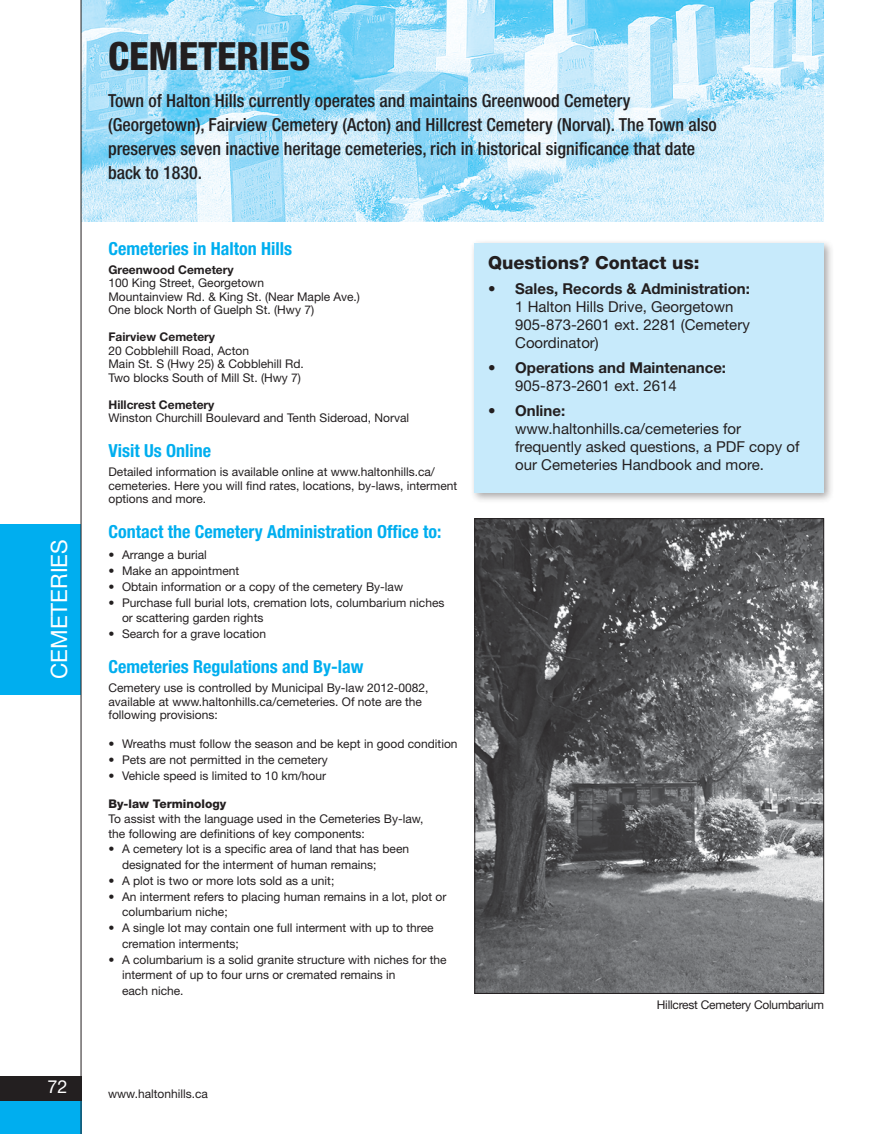
<style>
.page{position:relative;width:878px;height:1134px;background:#fff}
.page>*{position:absolute;margin:0;border:0;box-sizing:border-box;transform-origin:0 0}
.L_-_Page_Title_-_Lef{font:800 condensed 39px "Helvetica Neue LT Std";color:#231f20}
.t1{font:22.5px "Helvetica Neue LT Std";color:#fff}
.L_-_Description_-_Le{font:500 condensed 18px/24px "Helvetica Neue LT Std";color:#231f20}
.P_-_Heading__roomy{font:700 condensed 18px "Helvetica Neue LT Std";color:#00aeef}
.C1_-_Bold_Title{font:800 18px "Helvetica Neue LT Std";color:#231f20}
.t2{font:18px "Helvetica Neue LT Std";color:#fff}
.t3{font:15px/18px "Helvetica Neue LT Std";color:#231f20}
.t4{font:700 15px/18px "Helvetica Neue LT Std";color:#231f20}
.P_-_Body{font:12px/15.8px "Helvetica Neue LT Std";color:#231f20}
.P_-_Body_10{font:12px/15px "Helvetica Neue LT Std";color:#231f20}
.P_-_Body-2{font:700 12px "Helvetica Neue LT Std";color:#231f20}
.P_-_Heading__roomy-2{font:12px "Helvetica Neue LT Std";letter-spacing:-.02em;color:#231f20}
.P_-_Body_Bold{font:800 12px "Helvetica Neue LT Std";color:#231f20}
.s1{font-weight:700}
.s2{font-weight:400}
</style>
<div class="page">
<div style="left:0;top:524px;width:81px;height:171px;background:#00aeef"></div>
<img style="left:82px;top:0;width:742px;height:222px">
<div style="left:106px;top:39px;width:617px;height:147px;background:#6dcff6;opacity:.3"></div>
<div style="left:470px;top:238px;width:364px;height:265px;background:#231f20;opacity:.4"></div>
<div style="left:474px;top:243px;width:350px;height:249px;background:#c7eafb"></div>
<img style="left:476px;top:521px;width:345px;height:471px">
<div style="left:0;top:1076px;width:81px;height:27px;background:#231f20"></div>
<div style="left:0;top:1102px;width:81px;height:32px;background:#00aeef"></div>
<hr style="left:81px;top:0;width:1px;height:1134px;background:#231f20">
<h2 class="t1" style="left:46px;top:679px;width:141px;rotate:-90deg">CEMETERIES</h2>
<h3 class="t2" style="left:46px;top:1076px;width:22px">72</h3>
<h1 class="L_-_Page_Title_-_Lef" style="left:108px;top:32px;width:204px">CEMETERIES</h1>
<p class="L_-_Description_-_Le" style="left:108px;top:89px;width:610px">Town of Halton Hills currently operates and maintains Greenwood Cemetery (Georgetown), Fairview Cemetery (Acton) and Hillcrest Cemetery (Norval). The Town also preserves seven inactive heritage cemeteries, rich in historical significance that date back to 1830.</p>
<h2 class="P_-_Heading__roomy" style="left:108px;top:237px;width:185px">Cemeteries in Halton Hills</h2>
<p class="P_-_Body-2" style="left:108px;top:262px;width:127px">Greenwood Cemetery</p>
<p class="P_-_Body" style="left:108px;top:275px;width:157px">100 King Street, Georgetown</p>
<p class="P_-_Body" style="left:108px;top:288px;width:253px">Mountainview Rd. &amp; King St. (Near Maple Ave.)</p>
<p class="P_-_Body" style="left:108px;top:302px;width:207px">One block North of Guelph St. (Hwy 7)</p>
<p class="P_-_Body-2" style="left:108px;top:329px;width:108px">Fairview Cemetery</p>
<p class="P_-_Body" style="left:108px;top:342px;width:142px">20 Cobblehill Road, Acton</p>
<p class="P_-_Body" style="left:108px;top:356px;width:197px">Main St. S (Hwy 25) &amp; Cobblehill Rd.</p>
<p class="P_-_Body" style="left:108px;top:369px;width:194px">Two blocks South of Mill St. (Hwy 7)</p>
<p class="P_-_Body-2" style="left:108px;top:397px;width:107px">Hillcrest Cemetery</p>
<p class="P_-_Body" style="left:108px;top:410px;width:302px">Winston Churchill Boulevard and Tenth Sideroad, Norval</p>
<h2 class="P_-_Heading__roomy" style="left:108px;top:440px;width:104px">Visit Us Online</h2>
<p class="P_-_Body" style="left:108px;top:465px;width:350px;line-height:13.5px">Detailed information is available online at www.haltonhills.ca/ cemeteries. Here you will find rates, locations, by-laws, interment options and more.</p>
<h2 class="P_-_Heading__roomy" style="left:108px;top:521px;width:334px">Contact the Cemetery Administration Office to:</h2>
<p class="P_-_Body" style="left:108px;top:547px;width:100px">• Arrange a burial</p>
<p class="P_-_Body" style="left:108px;top:563px;width:132px">• Make an appointment</p>
<p class="P_-_Body" style="left:108px;top:578px;width:296px">• Obtain information or a copy of the cemetery By-law</p>
<p class="P_-_Body" style="left:122px;top:594px;width:324px;text-indent:-14px">• Purchase full burial lots, cremation lots, columbarium niches or scattering garden rights</p>
<p class="P_-_Body" style="left:108px;top:626px;width:159px">• Search for a grave location</p>
<h2 class="P_-_Heading__roomy" style="left:108px;top:656px;width:256px">Cemeteries Regulations and By-law</h2>
<p class="P_-_Body" style="left:108px;top:681px;width:321px;line-height:13.5px">Cemetery use is controlled by Municipal By-law 2012-0082, available at www.haltonhills.ca/cemeteries. Of note are the following provisions:</p>
<p class="P_-_Body" style="left:108px;top:736px;width:350px">• Wreaths must follow the season and be kept in good condition</p>
<p class="P_-_Body" style="left:108px;top:752px;width:221px">• Pets are not permitted in the cemetery</p>
<p class="P_-_Body" style="left:108px;top:767px;width:219px">• Vehicle speed is limited to 10 km/hour</p>
<p class="P_-_Body_Bold" style="left:108px;top:796px;width:119px">By-law Terminology</p>
<p class="P_-_Body_10" style="left:108px;top:811px;width:316px">To assist with the language used in the Cemeteries By-law, the following are definitions of key components:</p>
<p class="P_-_Body" style="left:122px;top:841px;width:288px;text-indent:-14px">• A cemetery lot is a specific area of land that has been designated for the interment of human remains;</p>
<p class="P_-_Body" style="left:108px;top:872px;width:227px">• A plot is two or more lots sold as a unit;</p>
<p class="P_-_Body" style="left:122px;top:888px;width:326px;text-indent:-14px">• An interment refers to placing human remains in a lot, plot or columbarium niche;</p>
<p class="P_-_Body" style="left:122px;top:920px;width:313px;text-indent:-14px">• A single lot may contain one full interment with up to three cremation interments;</p>
<p class="P_-_Body" style="left:122px;top:951px;width:326px;text-indent:-14px">• A columbarium is a solid granite structure with niches for the interment of up to four urns or cremated remains in<br>each niche.</p>
<p class="P_-_Body" style="left:108px;top:1085px;width:101px">www.haltonhills.ca</p>
<h2 class="C1_-_Bold_Title" style="left:488px;top:252px;width:213px">Questions? Contact us:</h2>
<p class="t3" style="left:515px;top:280px;width:236px;text-indent:-27px">• <span class="s1">Sales, Records &amp; Administration:<br></span>1 Halton Hills Drive, Georgetown<br>905-873-2601 ext. 2281 (Cemetery<br>Coordinator)</p>
<p class="t4" style="left:515px;top:358px;width:212px;text-indent:-27px"><span class="s2">•</span> Operations and Maintenance:<br><span class="s2">905-873-2601 ext. 2614</span></p>
<p class="t3" style="left:515px;top:401px;width:286px;text-indent:-27px">• <span class="s1">Online:<br></span>www.haltonhills.ca/cemeteries for frequently asked questions, a PDF copy of our Cemeteries Handbook and more.</p>
<h2 class="P_-_Heading__roomy-2" style="left:656px;top:998px;width:169px">Hillcrest Cemetery Columbarium</h2>
</div>
